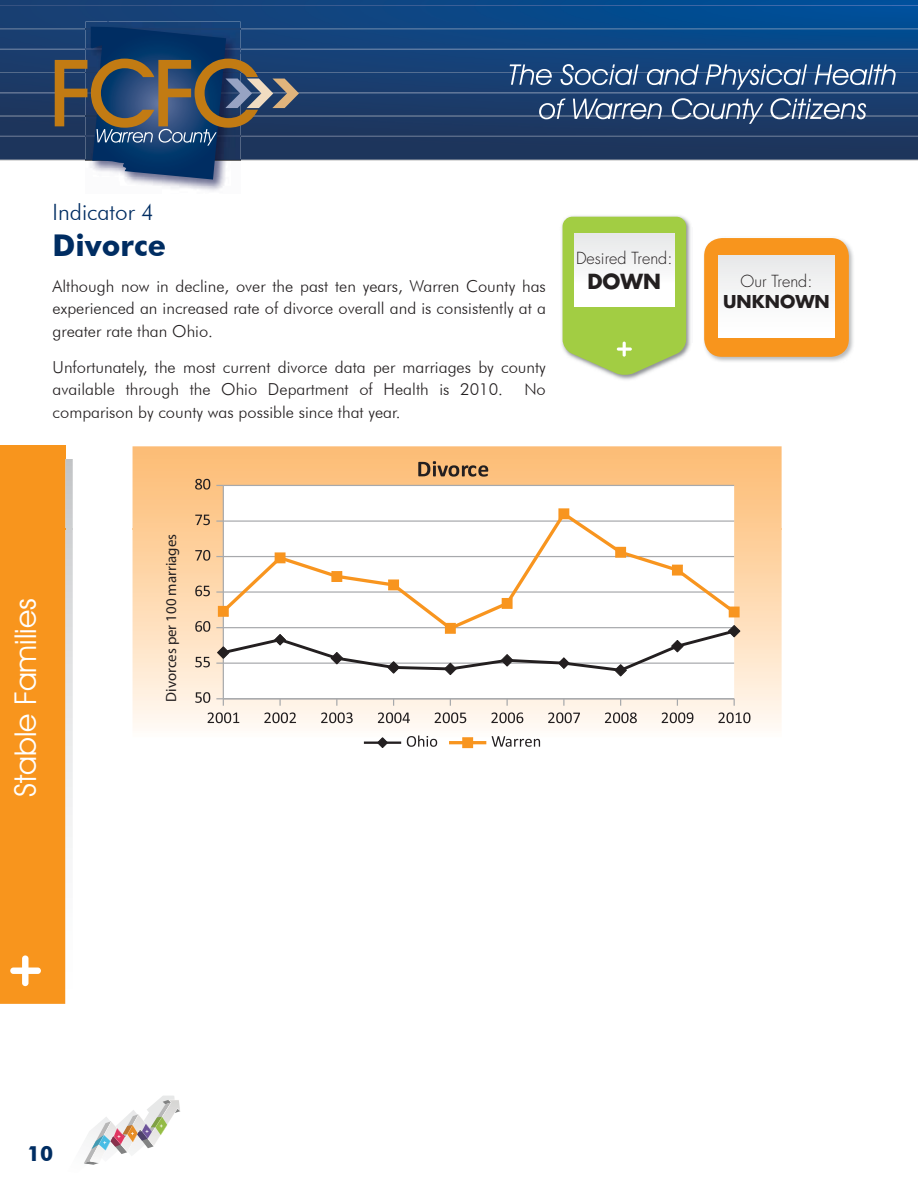
<style>
.page{position:relative;width:918px;height:1188px;background:#fff}
.page>*{position:absolute;margin:0;border:0;box-sizing:border-box;transform-origin:0 0}
.t1{font:30px "Avant Garde IT Cby BT";color:#fff}
.t2{font:700 30px "Futura BT";color:#002d62}
.t3{font:300 22.5px "Futura BT";color:#002d62}
.t4{font:700 21px "Futura BT";color:#002d62}
.t5{font:700 20.25px "Futura";color:#231f20}
.t6{font:700 17.25px "Futura";color:#231f20}
.t7{font:300 16.5px/22.5px "Futura BT";color:#231f20;text-align:justify}
.t8{font:300 16.2px "Futura";color:#231f20}
.t9{font:14.85px "Myriad Pro";color:#231f20}
</style>
<div class="page">
<div style="left:0;top:0;width:107px;height:27px;background:#184074"></div>
<img style="left:107px;top:0;width:811px;height:27px">
<img style="left:0;top:5px;width:918px;height:1px">
<img style="left:86px;top:22px;width:154px;height:169px">
<svg style="left:0;top:27px;width:918px;height:153px;background:#435e81"></svg>
<svg style="left:84px;top:1096px;width:96px;height:69px"></svg>
<div style="left:0;top:446px;width:65px;height:13px;background:#f8951d"></div>
<svg style="left:0;top:459px;width:73px;height:545px;background:#f69e34"></svg>
<img style="left:561px;top:215px;width:130px;height:165px">
<svg style="left:563px;top:217px;width:123px;height:158px"></svg>
<img style="left:704px;top:238px;width:149px;height:124px">
<div style="left:704px;top:238px;width:145px;height:119px;background:#f8951d;border-radius:18px"></div>
<div style="left:718px;top:255px;width:117px;height:82px;background:linear-gradient(to right,#f5f5f6,#f5f5f6)"></div>
<svg style="left:133px;top:446px;width:649px;height:303px"></svg>
<hr style="left:133px;top:529px;width:649px;height:1px;background:#fecc94">
<svg style="left:224px;top:486px;width:510px;height:212px"></svg>
<hr style="left:223px;top:485px;width:511px;height:1px;background:#a7a9ac">
<svg style="left:279px;top:699px;width:2px;height:7px"></svg>
<hr style="left:223px;top:698px;width:511px;height:1px;background:#a7a9ac">
<svg style="left:216px;top:698px;width:8px;height:8px"></svg>
<hr style="left:223px;top:485px;width:1px;height:214px;background:#a7a9ac">
<svg style="left:216px;top:625px;width:525px;height:52px"></svg>
<svg style="left:219px;top:509px;width:520px;height:123px"></svg>
<div style="left:218px;top:606px;width:10px;height:10px;background:#f8951f"></div>
<div style="left:275px;top:553px;width:10px;height:10px;background:#f8951f"></div>
<div style="left:332px;top:572px;width:10px;height:9px;background:#f8951f"></div>
<div style="left:332px;top:571px;width:10px;height:11px;border:1px solid #f8951f"></div>
<div style="left:389px;top:580px;width:10px;height:10px;background:#f8951f"></div>
<div style="left:388px;top:580px;width:11px;height:10px;border:1px solid #f8951f"></div>
<div style="left:445px;top:623px;width:10px;height:10px;background:#f8951f"></div>
<div style="left:445px;top:623px;width:11px;height:10px;border:1px solid #f8951f"></div>
<div style="left:502px;top:598px;width:10px;height:10px;background:#f8951f"></div>
<div style="left:502px;top:598px;width:10px;height:11px;border:1px solid #f8951f"></div>
<div style="left:559px;top:509px;width:10px;height:10px;background:#f8951f"></div>
<div style="left:616px;top:547px;width:10px;height:10px;background:#f8951f"></div>
<div style="left:615px;top:547px;width:11px;height:10px;border:1px solid #f8951f"></div>
<div style="left:672px;top:565px;width:10px;height:10px;background:#f8951f"></div>
<div style="left:672px;top:565px;width:11px;height:10px;border:1px solid #f8951f"></div>
<div style="left:729px;top:607px;width:10px;height:10px;background:#f8951f"></div>
<svg style="left:208px;top:712px;width:31px;height:11px"></svg>
<svg style="left:264px;top:712px;width:32px;height:11px"></svg>
<svg style="left:321px;top:712px;width:32px;height:11px"></svg>
<svg style="left:378px;top:712px;width:32px;height:11px"></svg>
<svg style="left:435px;top:712px;width:31px;height:11px"></svg>
<svg style="left:491px;top:712px;width:32px;height:11px"></svg>
<svg style="left:548px;top:712px;width:32px;height:11px"></svg>
<svg style="left:605px;top:712px;width:32px;height:11px"></svg>
<svg style="left:662px;top:712px;width:31px;height:11px"></svg>
<svg style="left:718px;top:712px;width:32px;height:11px"></svg>
<svg style="left:195px;top:692px;width:15px;height:11px"></svg>
<svg style="left:195px;top:657px;width:15px;height:10px"></svg>
<svg style="left:195px;top:621px;width:15px;height:11px"></svg>
<svg style="left:195px;top:586px;width:15px;height:10px"></svg>
<svg style="left:195px;top:550px;width:15px;height:11px"></svg>
<svg style="left:195px;top:515px;width:15px;height:10px"></svg>
<svg style="left:195px;top:479px;width:15px;height:11px"></svg>
<svg style="left:418px;top:461px;width:70px;height:16px"></svg>
<hr style="left:364px;top:742px;width:37px;height:2px;background:#231f20">
<svg style="left:377px;top:737px;width:11px;height:11px"></svg>
<hr style="left:449px;top:741px;width:37px;height:3px;background:#f8951f">
<div style="left:463px;top:738px;width:10px;height:10px;background:#f8951f"></div>
<svg style="left:407px;top:735px;width:30px;height:12px"></svg>
<svg style="left:492px;top:736px;width:48px;height:11px"></svg>
<h2 class="t3" style="left:53px;top:198px;width:103px">Indicator 4</h2>
<h1 class="t2" style="left:53px;top:227px;width:115px">Divorce</h1>
<p class="t7" style="left:53px;top:275px;width:495px">Although now in decline, over the past ten years, Warren County has experienced an increased rate of divorce overall and is consistently at a greater rate than Ohio.</p>
<p class="t7" style="left:53px;top:356px;width:495px">Unfortunately, the most current divorce data per marriages by county available through the Ohio Department of Health is 2010.</p>
<p class="t7" style="left:524px;top:378px;width:23px">No</p>
<p class="t7" style="left:53px;top:401px;width:349px">comparison by county was possible since that year.</p>
<p class="t8" style="left:576px;top:251px;width:98px">Desired Trend:</p>
<p class="t5" style="left:587px;top:272px;width:75px">DOWN</p>
<p class="t8" style="left:741px;top:274px;width:73px">Our Trend:</p>
<p class="t6" style="left:723px;top:294px;width:108px">UNKNOWN</p>
<h1 class="t1" style="left:7px;top:797px;width:200px;rotate:-90deg">Stable Families</h1>
<p class="t9" style="left:162px;top:702px;width:169px;rotate:-90deg">Divorces per 100 marriages</p>
<p class="t4" style="left:27px;top:1141px;width:28px">10</p>
</div>
